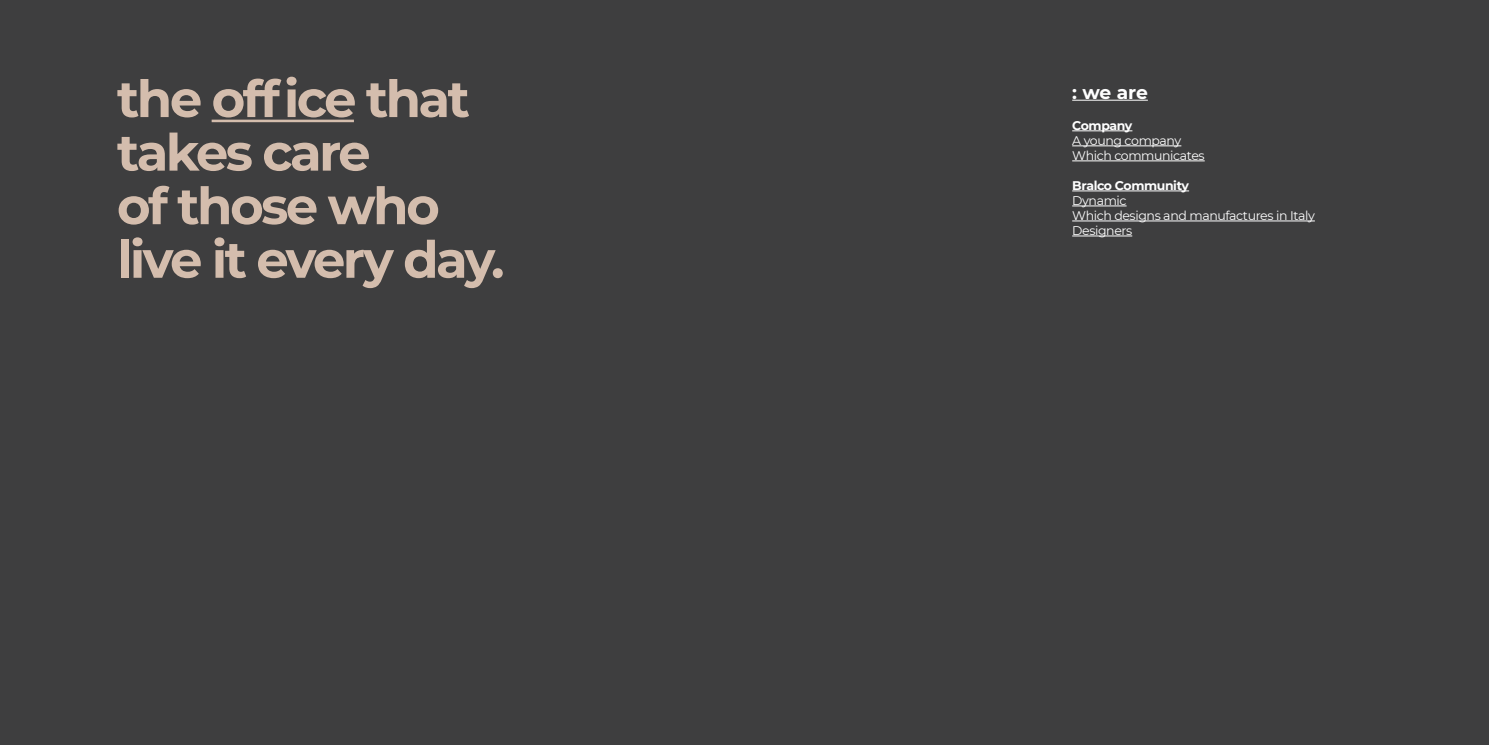
<style>
.page{position:relative;width:1489px;height:745px;background:#fff}
.page>*{position:absolute;margin:0;border:0;box-sizing:border-box;transform-origin:0 0}
.t1{font:700 51.25px "Montserrat";letter-spacing:-.05em;color:#d4bdad}
.t2{font:700 18.62px "Montserrat";color:#fff}
.t3{font:12.5px "Montserrat";letter-spacing:-.03em;color:#fff}
.t4{font:700 12.5px "Montserrat";letter-spacing:-.03em;color:#fff}
</style>
<div class="page">
<div style="left:0;top:0;width:1488px;height:744px;background:#3e3e3f"></div>
<hr style="left:1072px;top:100px;width:75px;height:1px;background:#fff">
<hr style="left:1072px;top:130px;width:60px;height:1px;background:#fff">
<hr style="left:1072px;top:145px;width:109px;height:1px;background:#fff">
<hr style="left:1072px;top:160px;width:132px;height:1px;background:#fff">
<hr style="left:1072px;top:190px;width:116px;height:1px;background:#fff">
<hr style="left:1072px;top:205px;width:54px;height:1px;background:#fff">
<hr style="left:1072px;top:220px;width:242px;height:1px;background:#fff">
<hr style="left:1072px;top:235px;width:60px;height:1px;background:#fff">
<hr style="left:212px;top:119px;width:142px;height:3px;background:#d4bdad">
<p class="t1" style="left:117px;top:62px;width:354px">the office that</p>
<p class="t1" style="left:117px;top:115px;width:255px">takes care</p>
<p class="t1" style="left:117px;top:169px;width:324px">of those who</p>
<p class="t1" style="left:117px;top:222px;width:389px">live it every day.</p>
<p class="t2" style="left:1072px;top:79px;width:77px">: we are</p>
<p class="t4" style="left:1072px;top:116px;width:62px">Company</p>
<p class="t3" style="left:1072px;top:132px;width:111px">A young company</p>
<p class="t3" style="left:1072px;top:147px;width:134px">Which communicates</p>
<p class="t4" style="left:1072px;top:176px;width:118px">Bralco Community</p>
<p class="t3" style="left:1072px;top:192px;width:56px">Dynamic</p>
<p class="t3" style="left:1072px;top:207px;width:244px">Which designs and manufactures in Italy</p>
<p class="t3" style="left:1072px;top:222px;width:62px">Designers</p>
</div>
